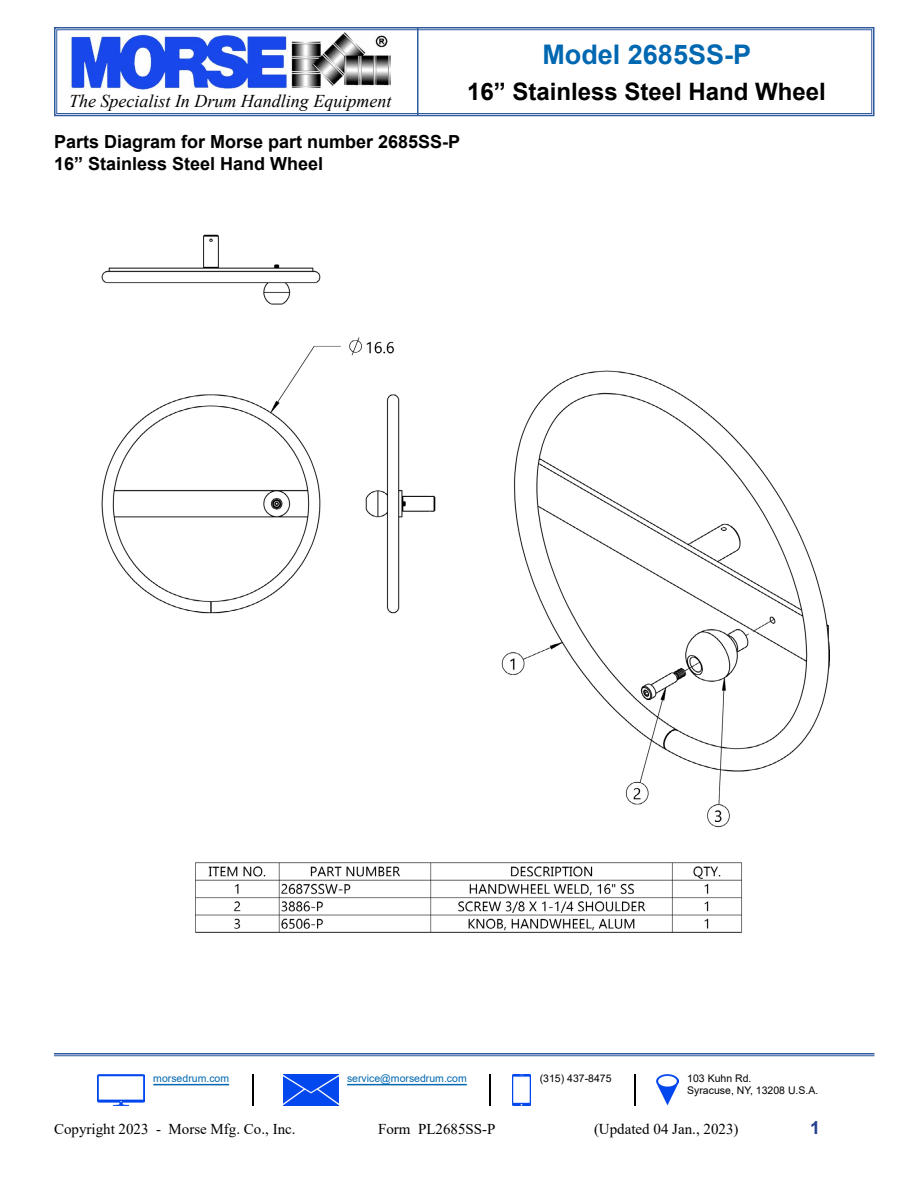
<style>
.page{position:relative;width:918px;height:1188px;background:#fff}
.page>*{position:absolute;margin:0;border:0;box-sizing:border-box;transform-origin:0 0}
.t1{font:700 27px "Arial";color:#0067b1}
.t2{font:700 24px "Arial";color:#000}
.t3{font:700 18px/21.6px "Arial";color:#000}
.t4{font:italic 18px "Times New Roman";color:#000}
.t5{font:700 18px "Arial";color:#25408f}
.t6{font:15px "Times New Roman";color:#000}
.t7{font:10.5px/12.6px "Arial";color:#000}
.t8{font:10.5px "Arial";color:#0067b1}
</style>
<div class="page">
<svg style="left:54px;top:27px;width:821px;height:90px"></svg>
<div style="left:56px;top:29px;width:816px;height:85px;border:1px solid #2f5a9f"></div>
<hr style="left:417px;top:28px;width:1px;height:88px;background:#2f5a9f">
<hr style="left:54px;top:1053px;width:821px;height:1px;background:#2f5a9f">
<hr style="left:54px;top:1055px;width:821px;height:1px;background:#2f5a9f">
<img style="left:283px;top:1074px;width:55px;height:31px">
<img style="left:97px;top:1074px;width:47px;height:31px">
<img style="left:513px;top:1074px;width:18px;height:31px">
<img style="left:657px;top:1074px;width:21px;height:31px">
<hr style="left:347px;top:1084px;width:120px;height:1px;background:#0067b1">
<hr style="left:153px;top:1084px;width:76px;height:1px;background:#0067b1">
<hr style="left:250px;top:1072px;width:4px;height:33px;background:#808080;opacity:.75">
<div style="left:486px;top:1072px;width:5px;height:33px;background:#808080;opacity:.75"></div>
<hr style="left:632px;top:1072px;width:4px;height:33px;background:#808080;opacity:.75">
<img style="left:102px;top:235px;width:728px;height:698px">
<p class="t4" style="left:69px;top:89px;width:324px">The Specialist In Drum Handling Equipment</p>
<p class="t3" style="left:54px;top:131px;width:408px">Parts Diagram for Morse part number 2685SS-P<br>16” Stainless Steel Hand Wheel</p>
<h1 class="t1" style="left:542px;top:35px;width:210px">Model 2685SS-P</h1>
<h2 class="t2" style="left:467px;top:75px;width:360px">16” Stainless Steel Hand Wheel</h2>
<p class="t8" style="left:347px;top:1071px;width:121px">service@morsedrum.com</p>
<p class="t7" style="left:687px;top:1072px;width:133px">103 Kuhn Rd.<br>Syracuse, NY, 13208 U.S.A.</p>
<p class="t8" style="left:153px;top:1071px;width:77px">morsedrum.com</p>
<p class="t7" style="left:540px;top:1072px;width:73px">(315) 437-8475</p>
<p class="t6" style="left:54px;top:1118px;width:243px">Copyright 2023 - Morse Mfg. Co., Inc.</p>
<p class="t6" style="left:378px;top:1118px;width:119px">Form PL2685SS-P</p>
<p class="t6" style="left:594px;top:1118px;width:146px">(Updated 04 Jan., 2023)</p>
<p class="t5" style="left:810px;top:1115px;width:12px">1</p>
</div>
